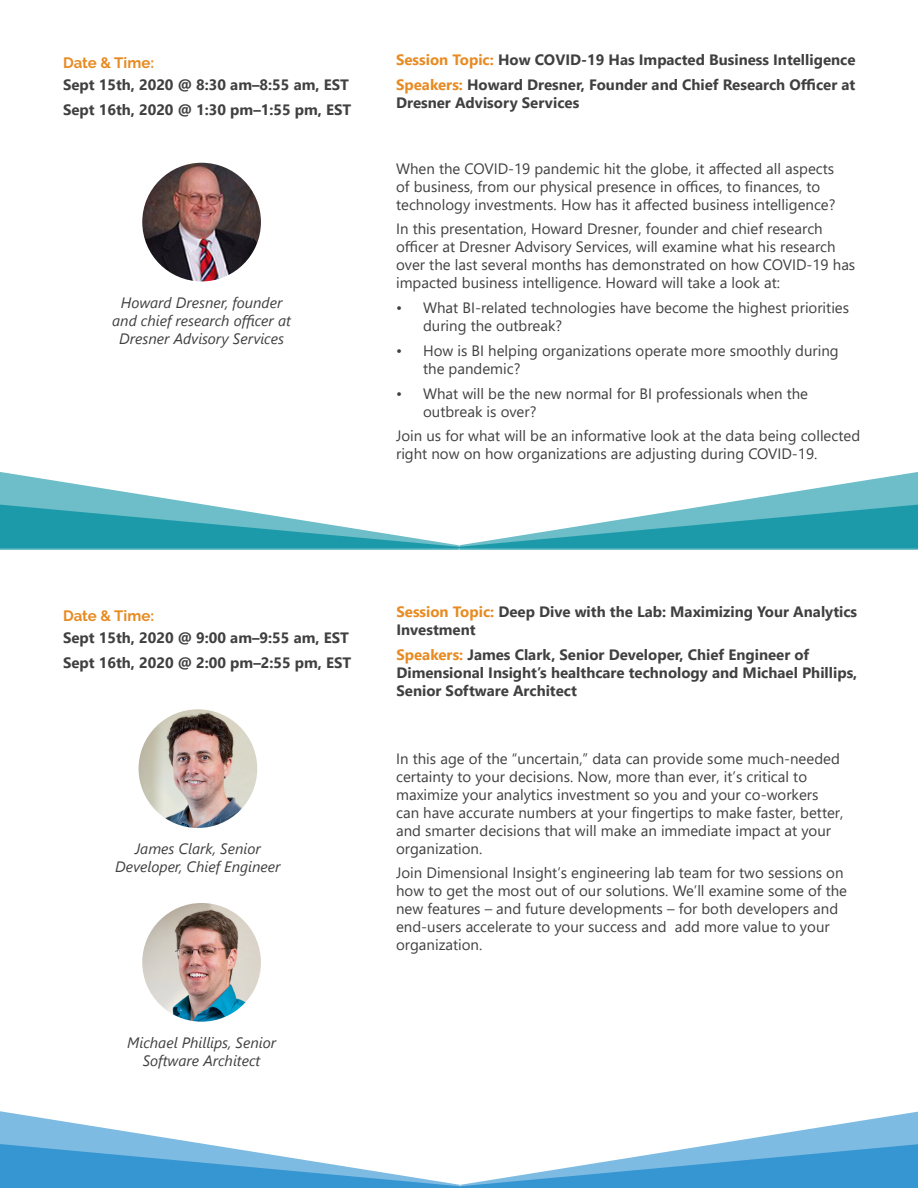
<style>
.page{position:relative;width:918px;height:1188px;background:#fff}
.page>*{position:absolute;margin:0;border:0;box-sizing:border-box;transform-origin:0 0}
.body{font:15px/18px "Segoe UI";color:#404040}
.body-2{font:700 15px/18px "Segoe UI";color:#404040}
.body-3{font:italic 15px/18px "Segoe UI";color:#404040;text-align:center}
.body-4{font:700 15px "Raleway";color:#e78b23}
.s1{color:#e78b23}
</style>
<div class="page">
<img style="left:139px;top:709px;width:118px;height:119px;border-radius:59px">
<img style="left:142px;top:163px;width:119px;height:118px;border-radius:59px">
<img style="left:142px;top:903px;width:119px;height:119px;border-radius:59px">
<svg style="left:0;top:472px;width:918px;height:78px"></svg>
<svg style="left:0;top:505px;width:918px;height:43px"></svg>
<svg style="left:0;top:1111px;width:918px;height:33px"></svg>
<svg style="left:0;top:1144px;width:918px;height:44px"></svg>
<p class="body-4" style="left:63px;top:54px;width:93px">Date &amp; Time:</p>
<p class="body-2" style="left:63px;top:75px;width:287px">Sept 15th, 2020 @ 8:30 am–8:55 am, EST</p>
<p class="body-2" style="left:63px;top:100px;width:290px">Sept 16th, 2020 @ 1:30 pm–1:55 pm, EST</p>
<p class="body-3" style="left:112px;top:291px;width:180px">Howard Dresner, founder and chief research officer at<br>Dresner Advisory Services</p>
<p class="body-2" style="left:396px;top:49px;width:461px"><span class="s1">Session Topic:</span> How COVID-19 Has Impacted Business Intelligence</p>
<p class="body-2" style="left:396px;top:74px;width:461px"><span class="s1">Speakers:</span> Howard Dresner, Founder and Chief Research Officer at<br>Dresner Advisory Services</p>
<p class="body" style="left:396px;top:158px;width:441px">When the COVID-19 pandemic hit the globe, it affected all aspects of business, from our physical presence in offices, to finances, to technology investments. How has it affected business intelligence?</p>
<p class="body" style="left:396px;top:219px;width:461px">In this presentation, Howard Dresner, founder and chief research officer at Dresner Advisory Services, will examine what his research over the last several months has demonstrated on how COVID-19 has impacted business intelligence. Howard will take a look at:</p>
<p class="body" style="left:423px;top:298px;width:428px;text-indent:-27px">• What BI-related technologies have become the highest priorities during the outbreak?</p>
<p class="body" style="left:423px;top:340px;width:417px;text-indent:-27px">• How is BI helping organizations operate more smoothly during the pandemic?</p>
<p class="body" style="left:423px;top:383px;width:387px;text-indent:-27px">• What will be the new normal for BI professionals when the outbreak is over?</p>
<p class="body" style="left:396px;top:426px;width:466px">Join us for what will be an informative look at the data being collected right now on how organizations are adjusting during COVID-19.</p>
<p class="body-4" style="left:63px;top:607px;width:93px">Date &amp; Time:</p>
<p class="body-2" style="left:63px;top:627px;width:287px">Sept 15th, 2020 @ 9:00 am–9:55 am, EST</p>
<p class="body-2" style="left:63px;top:652px;width:290px">Sept 16th, 2020 @ 2:00 pm–2:55 pm, EST</p>
<p class="body-3" style="left:115px;top:838px;width:167px">James Clark, Senior<br>Developer, Chief Engineer</p>
<p class="body-3" style="left:127px;top:1031px;width:150px">Michael Phillips, Senior<br>Software Architect</p>
<p class="body-2" style="left:396px;top:602px;width:462px"><span class="s1">Session Topic:</span> Deep Dive with the Lab: Maximizing Your Analytics<br>Investment</p>
<p class="body-2" style="left:396px;top:645px;width:462px"><span class="s1">Speakers:</span> James Clark, Senior Developer, Chief Engineer of<br>Dimensional Insight’s healthcare technology and Michael Phillips,<br>Senior Software Architect</p>
<p class="body" style="left:396px;top:748px;width:449px">In this age of the “uncertain,” data can provide some much-needed certainty to your decisions. Now, more than ever, it’s critical to maximize your analytics investment so you and your co-workers can have accurate numbers at your fingertips to make faster, better, and smarter decisions that will make an immediate impact at your organization.</p>
<p class="body" style="left:396px;top:863px;width:452px">Join Dimensional Insight’s engineering lab team for two sessions on how to get the most out of our solutions. We’ll examine some of the new features – and future developments – for both developers and end-users accelerate to your success and add more value to your organization.</p>
</div>
